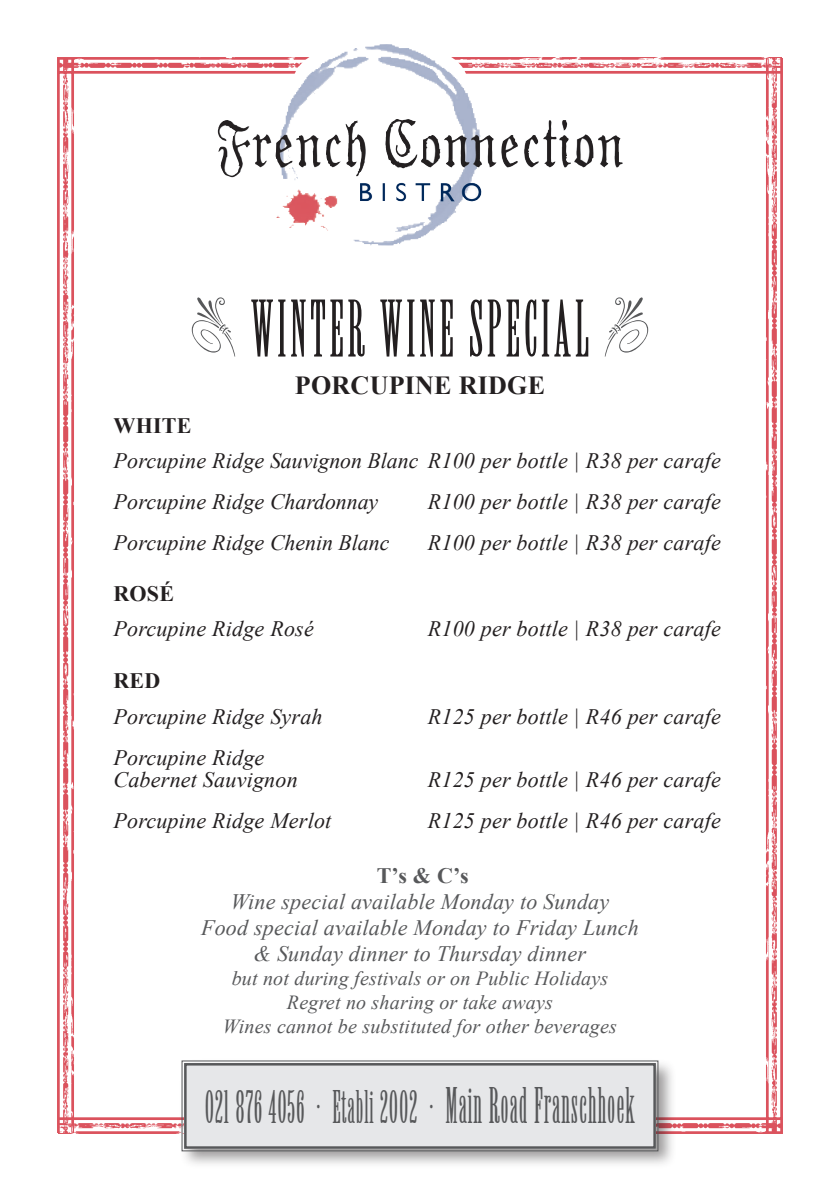
<style>
.page{position:relative;width:840px;height:1191px;background:#fff}
.page>*{position:absolute;margin:0;border:0;box-sizing:border-box;transform-origin:0 0}
.t1{font:76px "Willow";letter-spacing:.05em;color:#231f20}
.t2{font:44px "Willow";letter-spacing:.02em;color:#57585a}
.t3{font:700 26px "Times New Roman";letter-spacing:.01em;color:#231f20}
.t4{font:italic 22px/41px "Times New Roman";letter-spacing:.01em;color:#231f20}
.t5{font:italic 22px/26px "Times New Roman";letter-spacing:.01em;color:#57585a;text-align:center}
.t6{font:700 22px "Times New Roman";letter-spacing:.01em;color:#231f20}
.t7{font:700 22px "Times New Roman";color:#57585a}
.t8{font:italic 20px/24px "Times New Roman";letter-spacing:.01em;color:#57585a;text-align:center}
.s1{font-size:48px}
</style>
<div class="page">
<img style="left:58px;top:58px;width:724px;height:1076px">
<div style="left:178px;top:1057px;width:499px;height:113px;background:#231f20;opacity:.45"></div>
<svg style="left:181px;top:1060px;width:477px;height:91px;background:#e0e1e3"></svg>
<div style="left:184px;top:1063px;width:471px;height:85px;border:2px solid #57585a"></div>
<svg style="left:192px;top:297px;width:43px;height:59px"></svg>
<svg style="left:604px;top:297px;width:43px;height:59px"></svg>
<svg style="left:293px;top:40px;width:174px;height:81px"></svg>
<img style="left:365px;top:44px;width:99px;height:185px">
<h1 class="t1" style="left:251px;top:292px;width:340px">WINTER WINE SPECIAL</h1>
<p class="t3" style="left:295px;top:367px;width:251px">PORCUPINE RIDGE</p>
<p class="t6" style="left:113px;top:410px;width:79px">WHITE</p>
<p class="t4" style="left:113px;top:440px;width:608px">Porcupine Ridge Sauvignon Blanc R100 per bottle | R38 per carafe<br>Porcupine Ridge Chardonnay</p>
<p class="t4" style="left:427px;top:481px;width:294px">R100 per bottle | R38 per carafe</p>
<p class="t4" style="left:113px;top:522px;width:277px">Porcupine Ridge Chenin Blanc</p>
<p class="t4" style="left:427px;top:522px;width:294px">R100 per bottle | R38 per carafe</p>
<p class="t6" style="left:113px;top:578px;width:62px">ROSÉ</p>
<p class="t4" style="left:113px;top:607px;width:202px">Porcupine Ridge Rosé</p>
<p class="t4" style="left:427px;top:607px;width:294px">R100 per bottle | R38 per carafe</p>
<p class="t6" style="left:113px;top:666px;width:48px">RED</p>
<p class="t4" style="left:113px;top:695px;width:210px">Porcupine Ridge Syrah</p>
<p class="t4" style="left:427px;top:695px;width:294px">R125 per bottle | R46 per carafe</p>
<p class="t4" style="left:113px;top:746px;width:186px;line-height:22px">Porcupine Ridge<br>Cabernet Sauvignon</p>
<p class="t4" style="left:427px;top:758px;width:294px">R125 per bottle | R46 per carafe</p>
<p class="t4" style="left:113px;top:799px;width:219px">Porcupine Ridge Merlot</p>
<p class="t4" style="left:427px;top:799px;width:294px">R125 per bottle | R46 per carafe</p>
<p class="t7" style="left:376px;top:860px;width:93px">T’s &amp; C’s</p>
<p class="t5" style="left:201px;top:887px;width:439px">Wine special available Monday to Sunday<br>Food special available Monday to Friday Lunch &amp; Sunday dinner to Thursday dinner</p>
<p class="t8" style="left:223px;top:965px;width:395px">but not during festivals or on Public Holidays<br>Regret no sharing or take aways<br>Wines cannot be substituted for other beverages</p>
<h2 class="t2" style="left:205px;top:1086px;width:431px">021 876 4056 · Etabli 2002 · <span class="s1">Main Road Franschhoek</span></h2>
</div>
